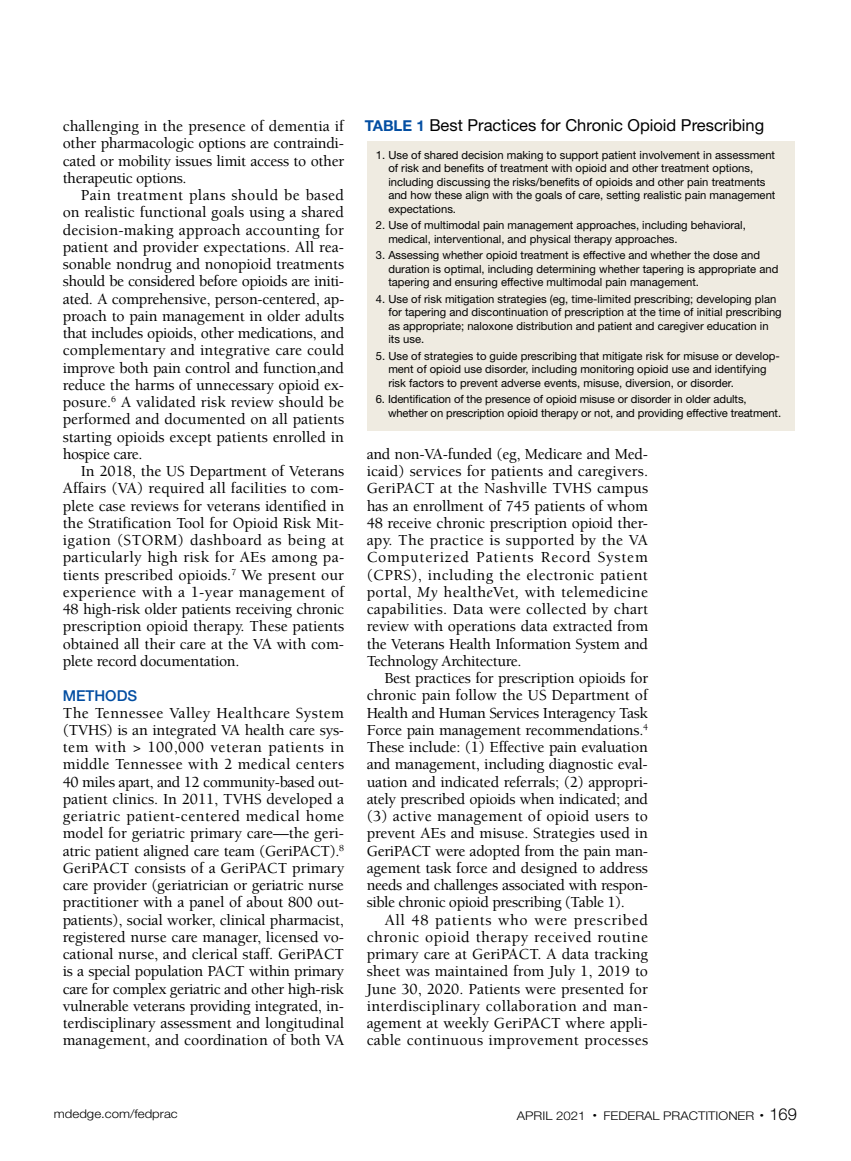
<style>
.page{position:relative;width:851px;height:1161px;background:#fff}
.page>*{position:absolute;margin:0;border:0;box-sizing:border-box;transform-origin:0 0}
.t1{font:16.5px "Helvetica Neue LT Std";color:#000}
.t2{font:500 15.75px/17.2px "Berkeley Std";letter-spacing:-.02em;color:#000;text-align:justify}
.t3{font:500 15px "Helvetica Neue LT Std";color:#034ea2}
.t4{font:300 12px "Helvetica Neue LT Std";color:#000;scale:1.1 1}
.t5{font:11.25px/13.5px "Helvetica Neue LT Std";color:#000}
.s1{font-weight:700;font-size:15px;color:#034ea2}
.s2{font-weight:400;font-style:italic}
.s3{font-size:16.5px}
</style>
<div class="page">
<div style="left:367px;top:142px;width:427px;height:289px;background:#efebe1"></div>
<p class="t2" style="left:63px;top:118px;width:283px">challenging in the presence of dementia if other pharmacologic options are contraindi&shy;cated or mobility issues limit access to other therapeutic options.</p>
<p class="t2" style="left:63px;top:187px;width:283px;text-indent:18px">Pain treatment plans should be based on realistic functional goals using a shared decision-making approach accounting for patient and provider expectations. All rea&shy;sonable nondrug and nonopioid treatments should be considered before opioids are initi&shy;ated. A comprehensive, person-centered, ap&shy;proach to pain management in older adults that includes opioids, other medications, and complementary and integrative care could improve both pain control and function,and reduce the harms of unnecessary opioid ex&shy;posure.<sup>6</sup> A validated risk review should be performed and documented on all patients starting opioids except patients enrolled in hospice care.</p>
<p class="t2" style="left:63px;top:463px;width:283px;text-indent:18px">In 2018, the US Department of Veterans Affairs (VA) required all facilities to com&shy;plete case reviews for veterans identified in the Stratification Tool for Opioid Risk Mit&shy;igation (STORM) dashboard as being at particularly high risk for AEs among pa&shy;tients prescribed opioids.<sup>7</sup> We present our experience with a 1-year management of 48 high-risk older patients receiving chronic prescription opioid therapy. These patients obtained all their care at the VA with com&shy;plete record documentation.</p>
<p class="t3" style="left:63px;top:686px;width:76px">METHODS</p>
<p class="t2" style="left:63px;top:704px;width:283px">The Tennessee Valley Healthcare System (TVHS) is an integrated VA health care sys&shy;tem with &gt; 100,000 veteran patients in middle Tennessee with 2 medical centers 40 miles apart, and 12 community-based out&shy;patient clinics. In 2011, TVHS developed a geriatric patient-centered medical home model for geriatric primary care—the geri&shy;atric patient aligned care team (GeriPACT).<sup>8<br></sup>GeriPACT consists of a GeriPACT primary care provider (geriatrician or geriatric nurse practitioner with a panel of about 800 out&shy;patients), social worker, clinical pharmacist, registered nurse care manager, licensed vo&shy;cational nurse, and clerical staff. GeriPACT is a special population PACT within primary care for complex geriatric and other high-risk vulnerable veterans providing integrated, in&shy;terdisciplinary assessment and longitudinal management, and coordination of both VA</p>
<p class="t1" style="left:364px;top:116px;width:401px"><span class="s1">TABLE 1</span> Best Practices for Chronic Opioid Prescribing</p>
<p class="t5" style="left:388px;top:148px;width:388px;text-indent:-13px">1. Use of shared decision making to support patient involvement in assessment of risk and benefits of treatment with opioid and other treatment options, including discussing the risks/benefits of opioids and other pain treatments and how these align with the goals of care, setting realistic pain management expectations.</p>
<p class="t5" style="left:388px;top:218px;width:359px;text-indent:-13px">2. Use of multimodal pain management approaches, including behavioral, medical, interventional, and physical therapy approaches.</p>
<p class="t5" style="left:388px;top:248px;width:391px;text-indent:-13px">3. Assessing whether opioid treatment is effective and whether the dose and duration is optimal, including determining whether tapering is appropriate and tapering and ensuring effective multimodal pain management.</p>
<p class="t5" style="left:388px;top:292px;width:395px;text-indent:-13px">4. Use of risk mitigation strategies (eg, time-limited prescribing; developing plan for tapering and discontinuation of prescription at the time of initial prescribing as appropriate; naloxone distribution and patient and caregiver education in its use.</p>
<p class="t5" style="left:388px;top:349px;width:393px;text-indent:-13px">5. Use of strategies to guide prescribing that mitigate risk for misuse or develop&shy;ment of opioid use disorder, including monitoring opioid use and identifying risk factors to prevent adverse events, misuse, diversion, or disorder.</p>
<p class="t5" style="left:388px;top:392px;width:394px;text-indent:-12px">6. Identification of the presence of opioid misuse or disorder in older adults, whether on prescription opioid therapy or not, and providing effective treatment.</p>
<p class="t2" style="left:366px;top:446px;width:283px">and non-VA-funded (eg, Medicare and Med&shy;icaid) services for patients and caregivers.<br>GeriPACT at the Nashville TVHS campus has an enrollment of 745 patients of whom 48 receive chronic prescription opioid ther&shy;apy. The practice is supported by the VA Computerized Patients Record System (CPRS), including the electronic patient portal, <span class="s2">My</span> health<span class="s2">e</span>Vet<span class="s2">,</span> with telemedicine capabilities. Data were collected by chart review with operations data extracted from the Veterans Health Information System and Technology Architecture.</p>
<p class="t2" style="left:366px;top:670px;width:283px;text-indent:18px">Best practices for prescription opioids for chronic pain follow the US Department of Health and Human Services Interagency Task Force pain management recommendations.<sup>4<br></sup>These include: (1) Effective pain evaluation and management, including diagnostic eval&shy;uation and indicated referrals; (2) appropri&shy;ately prescribed opioids when indicated; and (3) active management of opioid users to prevent AEs and misuse. Strategies used in GeriPACT were adopted from the pain man&shy;agement task force and designed to address needs and challenges associated with respon&shy;sible chronic opioid prescribing (Table 1).</p>
<p class="t2" style="left:366px;top:911px;width:283px;text-indent:18px">All 48 patients who were prescribed chronic opioid therapy received routine primary care at GeriPACT. A data tracking sheet was maintained from July 1, 2019 to June 30, 2020. Patients were presented for interdisciplinary collaboration and man&shy;agement at weekly GeriPACT where appli&shy;cable continuous improvement processes</p>
<p class="t4" style="left:54px;top:1107px;width:114px">mdedge.com/fedprac</p>
<p class="t4" style="left:517px;top:1109px;width:256px">APRIL 2021 <sup>•</sup> FEDERAL PRACTITIONER <sup>•</sup> <span class="s3">169</span></p>
</div>
